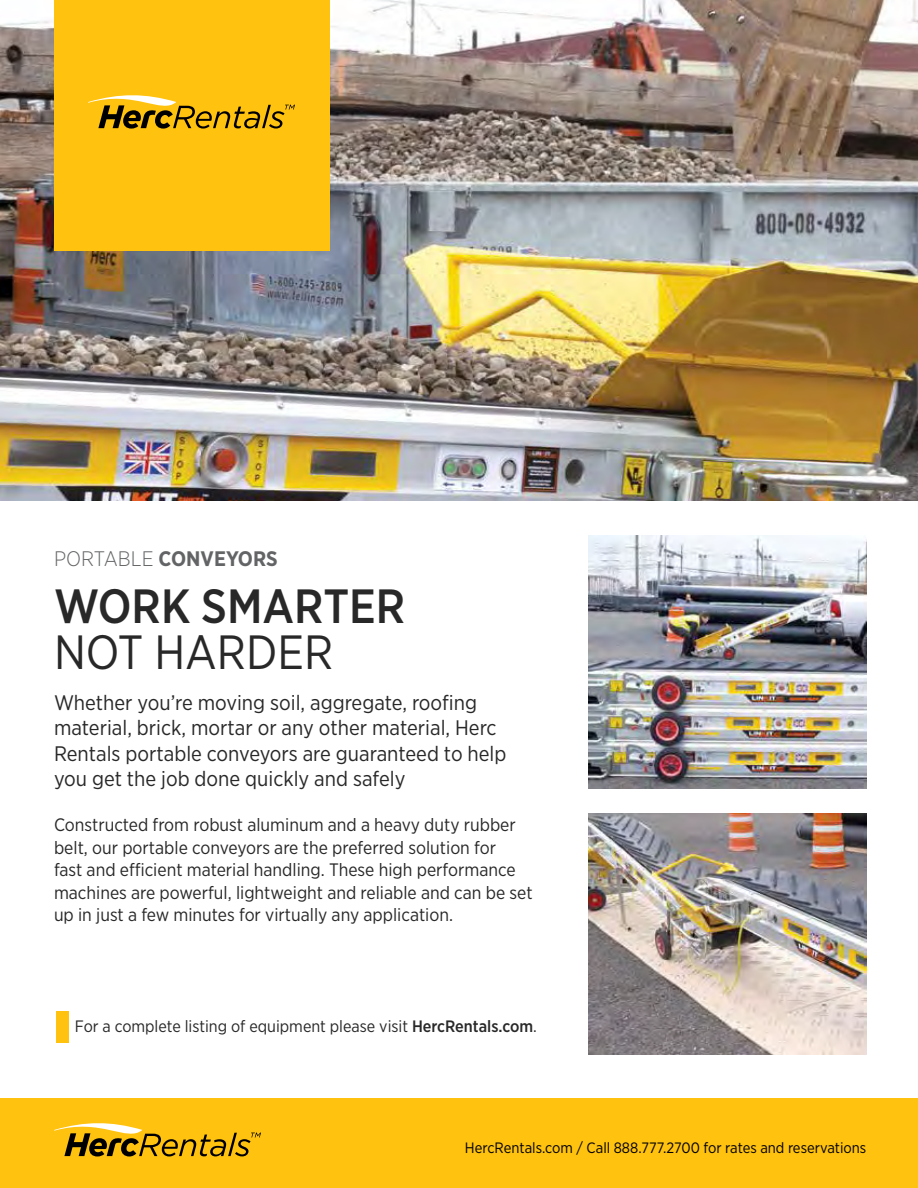
<style>
.page{position:relative;width:918px;height:1188px;background:#fff}
.page>*{position:absolute;margin:0;border:0;box-sizing:border-box;transform-origin:0 0}
.t1{font:500 48px "Gotham Narrow";color:#292829}
.t2{font:48px "Gotham Narrow";color:#292829}
.t3{font:21px/25.5px "Gotham Narrow";color:#292829}
.t4{font:700 21px "Gotham Narrow";color:#636466}
.t5{font:18px/22.5px "Gotham Narrow";color:#292829}
.t6{font:16.5px "Gotham Narrow";color:#292829}
.t7{font:15px "Gotham Narrow";color:#000}
.s1{font-weight:300}
.s2{font-weight:500}
</style>
<div class="page">
<img style="left:0;top:0;width:918px;height:500px">
<div style="left:0;top:1098px;width:918px;height:90px;background:#ffc20e"></div>
<div style="left:54px;top:0;width:275px;height:250px;background:#ffc20e"></div>
<svg style="left:88px;top:95px;width:207px;height:34px"></svg>
<div style="left:56px;top:1012px;width:12px;height:31px;background:#ffc20e"></div>
<img style="left:589px;top:536px;width:277px;height:253px">
<img style="left:589px;top:813px;width:277px;height:241px">
<svg style="left:54px;top:1123px;width:207px;height:33px"></svg>
<p class="t4" style="left:54px;top:545px;width:225px"><span class="s1">PORTABLE</span> CONVEYORS</p>
<h1 class="t1" style="left:54px;top:576px;width:353px">WORK SMARTER</h1>
<h1 class="t2" style="left:54px;top:623px;width:281px">NOT HARDER</h1>
<p class="t3" style="left:54px;top:689px;width:454px">Whether you’re moving soil, aggregate, roofing material, brick, mortar or any other material, Herc Rentals portable conveyors are guaranteed to help you get the job done quickly and safely</p>
<p class="t5" style="left:54px;top:813px;width:480px">Constructed from robust aluminum and a heavy duty rubber belt, our portable conveyors are the preferred solution for<br>fast and efficient material handling. These high performance machines are powerful, lightweight and reliable and can be set up in just a few minutes for virtually any application.</p>
<p class="t6" style="left:75px;top:1016px;width:464px">For a complete listing of equipment please visit <span class="s2">HercRentals.com</span>.</p>
<p class="t7" style="left:465px;top:1138px;width:403px">HercRentals.com / Call 888.777.2700 for rates and reservations</p>
</div>
